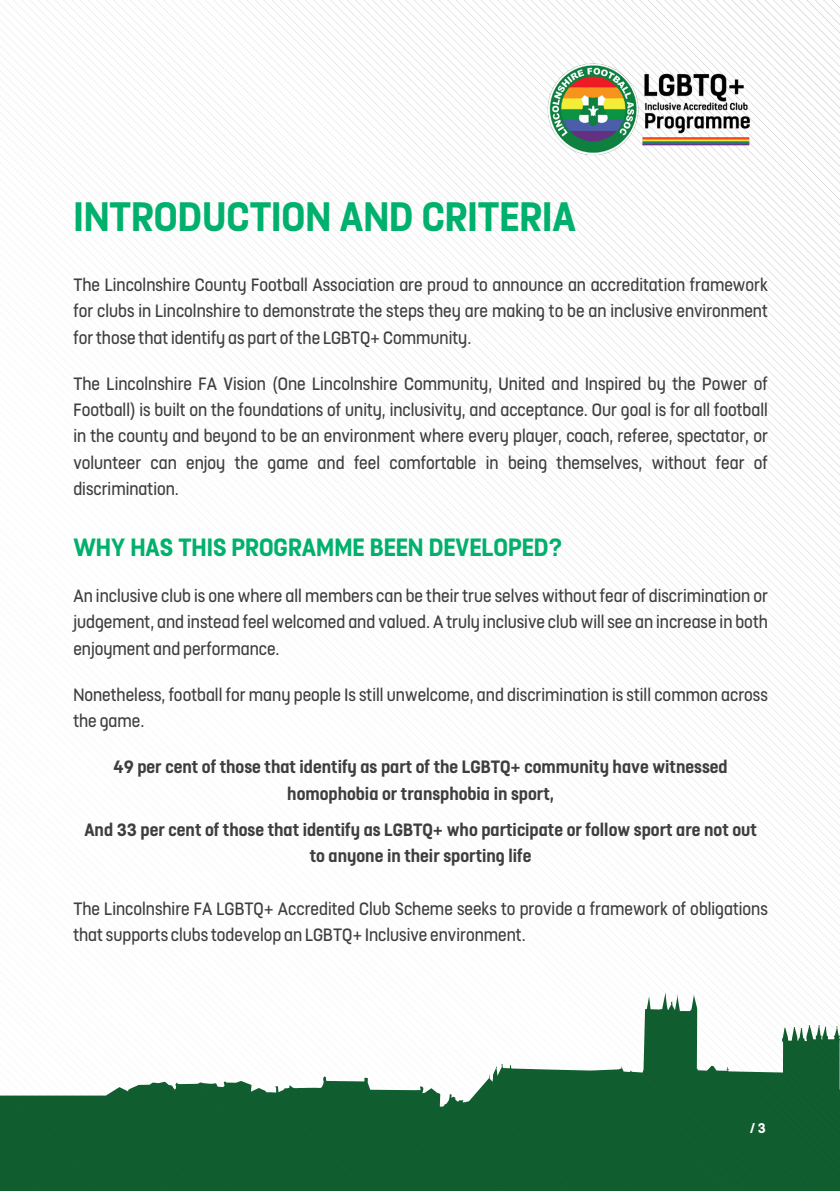
<style>
.page{position:relative;width:840px;height:1191px;background:#fff}
.page>*{position:absolute;margin:0;border:0;box-sizing:border-box;transform-origin:0 0}
.t1{font:700 46px "FS Dillon";color:#00b06c}
.t2{font:700 28px "FS Dillon";color:#00b06c}
.t3{font:20px/26.2px "FS Dillon";color:#3e3e3f;text-align:justify}
.t4{font:700 20px/26.2px "FS Dillon";color:#3e3e3f;text-align:center}
.t5{font:700 15.8px "FS Dillon";color:#fff}
</style>
<div class="page">
<img style="left:0;top:0;width:839px;height:992px">
<svg style="left:1px;top:1076px;width:325px;height:115px;background:#34764f"></svg>
<div style="left:154px;top:1126px;width:685px;height:55px;background:#115f31"></div>
<svg style="left:326px;top:992px;width:513px;height:98px"></svg>
<div style="left:326px;top:1090px;width:513px;height:101px;background:#105e30"></div>
<svg style="left:339px;top:1114px;width:500px;height:77px"></svg>
<svg style="left:0;top:1095px;width:1px;height:96px"></svg>
<img style="left:533px;top:62px;width:234px;height:94px">
<p class="t1" style="left:73px;top:183px;width:504px">INTRODUCTION AND CRITERIA</p>
<p class="t3" style="left:73px;top:270px;width:695px">The Lincolnshire County Football Association are proud to announce an accreditation framework for clubs in Lincolnshire to demonstrate the steps they are making to be an inclusive environment for those that identify as part of the LGBTQ+ Community.</p>
<p class="t3" style="left:73px;top:369px;width:695px">The Lincolnshire FA Vision (One Lincolnshire Community, United and Inspired by the Power of Football) is built on the foundations of unity, inclusivity, and acceptance. Our goal is for all football in the county and beyond to be an environment where every player, coach, referee, spectator, or volunteer can enjoy the game and feel comfortable in being themselves, without fear of discrimination.</p>
<p class="t2" style="left:73px;top:527px;width:491px">WHY HAS THIS PROGRAMME BEEN DEVELOPED?</p>
<p class="t3" style="left:73px;top:581px;width:695px">An inclusive club is one where all members can be their true selves without fear of discrimination or judgement, and instead feel welcomed and valued. A truly inclusive club will see an increase in both enjoyment and performance.</p>
<p class="t3" style="left:73px;top:680px;width:695px">Nonetheless, football for many people Is still unwelcome, and discrimination is still common across the game.</p>
<p class="t4" style="left:113px;top:752px;width:615px">49 per cent of those that identify as part of the LGBTQ+ community have witnessed homophobia or transphobia in sport,</p>
<p class="t4" style="left:84px;top:814px;width:673px">And 33 per cent of those that identify as LGBTQ+ who participate or follow sport are not out to anyone in their sporting life</p>
<p class="t3" style="left:73px;top:894px;width:695px">The Lincolnshire FA LGBTQ+ Accredited Club Scheme seeks to provide a framework of obligations that supports clubs todevelop an LGBTQ+ Inclusive environment.</p>
<p class="t5" style="left:749px;top:1116px;width:17px">/ 3</p>
</div>
